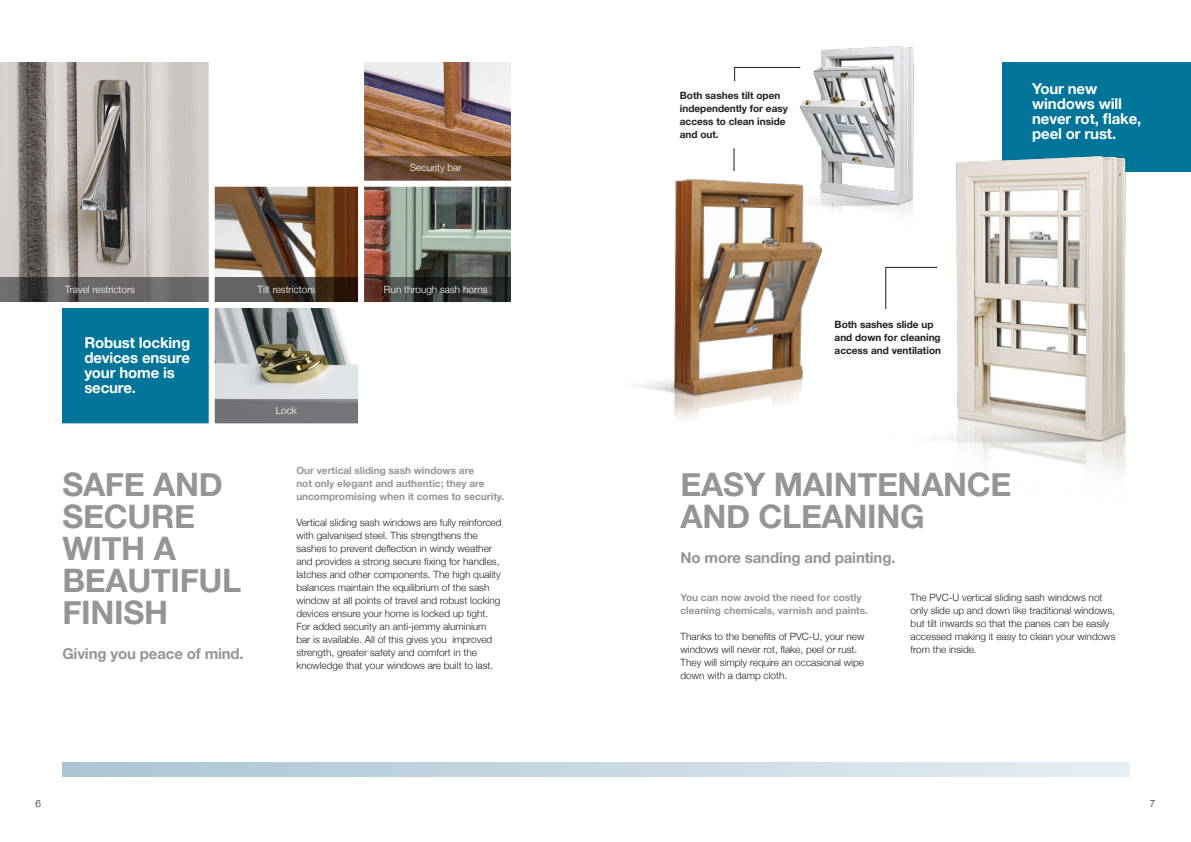
<style>
.page{position:relative;width:1191px;height:842px;background:#fff}
.page>*{position:absolute;margin:0;border:0;box-sizing:border-box;transform-origin:0 0}
.t1{font:700 32.4px/32px "Helvetica Neue";letter-spacing:-.01em;color:#939598}
.t2{font:700 15px/15px "Helvetica Neue";letter-spacing:-.01em;color:#fff}
.t3{font:700 15px "Helvetica Neue";letter-spacing:-.01em;color:#939598}
.t4{font:300 10px/13px "Helvetica Neue";color:#231f20}
.t5{font:700 10px/13px "Helvetica Neue";color:#939598}
.t6{font:700 10px/13px "Helvetica Neue";color:#231f20}
.t7{font:300 10px "Helvetica Neue";color:#fff}
</style>
<div class="page">
<svg style="left:62px;top:763px;width:1067px;height:14px;background:#c7d9e2"></svg>
<div style="left:1002px;top:62px;width:189px;height:110px;background:#007499"></div>
<img style="left:885px;top:156px;width:241px;height:318px">
<img style="left:799px;top:46px;width:170px;height:216px">
<svg style="left:885px;top:267px;width:52px;height:42px"></svg>
<svg style="left:734px;top:67px;width:66px;height:14px"></svg>
<svg style="left:733px;top:148px;width:2px;height:11px"></svg>
<svg style="left:364px;top:62px;width:146px;height:94px;background:#ac8a77"></svg>
<svg style="left:364px;top:187px;width:146px;height:90px;background:#79776e"></svg>
<svg style="left:215px;top:308px;width:143px;height:91px;background:#aaada9"></svg>
<div style="left:62px;top:305px;width:150px;height:121px;background:#007499"></div>
<img style="left:0;top:62px;width:209px;height:215px">
<svg style="left:0;top:277px;width:209px;height:25px;background:#63605f"></svg>
<svg style="left:215px;top:277px;width:143px;height:25px;background:#443b34"></svg>
<div style="left:212px;top:399px;width:149px;height:24px;background:#737579"></div>
<svg style="left:364px;top:277px;width:146px;height:25px;background:#383531"></svg>
<svg style="left:364px;top:156px;width:146px;height:25px;background:#6a4b35"></svg>
<svg style="left:215px;top:187px;width:143px;height:90px;background:#83674f"></svg>
<div style="left:209px;top:57px;width:6px;height:376px;background:#fff"></div>
<div style="left:358px;top:57px;width:6px;height:376px;background:#fff"></div>
<div style="left:0;top:302px;width:522px;height:6px;background:#fff"></div>
<div style="left:0;top:423px;width:522px;height:6px;background:#fff"></div>
<img style="left:640px;top:159px;width:212px;height:260px">
<p class="t7" style="left:65px;top:281px;width:72px">Travel restrictors</p>
<p class="t7" style="left:257px;top:281px;width:59px">Tilt restrictors</p>
<h2 class="t2" style="left:84px;top:335px;width:107px">Robust locking devices ensure your home is secure.</h2>
<p class="t7" style="left:276px;top:402px;width:23px">Lock</p>
<p class="t7" style="left:410px;top:160px;width:53px">Security bar</p>
<p class="t7" style="left:384px;top:281px;width:105px">Run through sash horns</p>
<h1 class="t1" style="left:62px;top:469px;width:181px">SAFE AND<br>SECURE<br>WITH A<br>BEAUTIFUL<br>FINISH</h1>
<p class="t5" style="left:296px;top:464px;width:209px">Our vertical sliding sash windows are<br>not only elegant and authentic; they are uncompromising when it comes to security.</p>
<p class="t4" style="left:296px;top:516px;width:207px">Vertical sliding sash windows are fully reinforced with galvanised steel. This strengthens the sashes to prevent deflection in windy weather and provides a strong secure fixing for handles, latches and other components. The high quality balances maintain the equilibrium of the sash window at all points of travel and robust locking devices ensure your home is locked up tight.<br>For added security an anti-jemmy aluminium bar is available. All of this gives you improved strength, greater safety and comfort in the knowledge that your windows are built to last.</p>
<h2 class="t3" style="left:62px;top:641px;width:183px">Giving you peace of mind.</h2>
<p class="t6" style="left:680px;top:90px;width:110px">Both sashes tilt open independently for easy access to clean inside and out.</p>
<h2 class="t2" style="left:1032px;top:82px;width:111px">Your new windows will never rot, flake, peel or rust.</h2>
<p class="t6" style="left:834px;top:318px;width:108px">Both sashes slide up and down for cleaning access and ventilation</p>
<h1 class="t1" style="left:680px;top:469px;width:332px">EASY MAINTENANCE<br>AND CLEANING</h1>
<h2 class="t3" style="left:680px;top:545px;width:216px">No more sanding and painting.</h2>
<p class="t5" style="left:680px;top:591px;width:189px">You can now avoid the need for costly cleaning chemicals, varnish and paints.</p>
<p class="t4" style="left:680px;top:629px;width:185px">Thanks to the benefits of PVC-U, your new windows will never rot, flake, peel or rust.<br>They will simply require an occasional wipe down with a damp cloth.</p>
<p class="t4" style="left:910px;top:590px;width:206px">The PVC-U vertical sliding sash windows not only slide up and down like traditional windows, but tilt inwards so that the panes can be easily accessed making it easy to clean your windows from the inside.</p>
<p class="t4" style="left:35px;top:796px;width:7px">6</p>
<p class="t4" style="left:1150px;top:796px;width:7px">7</p>
</div>
